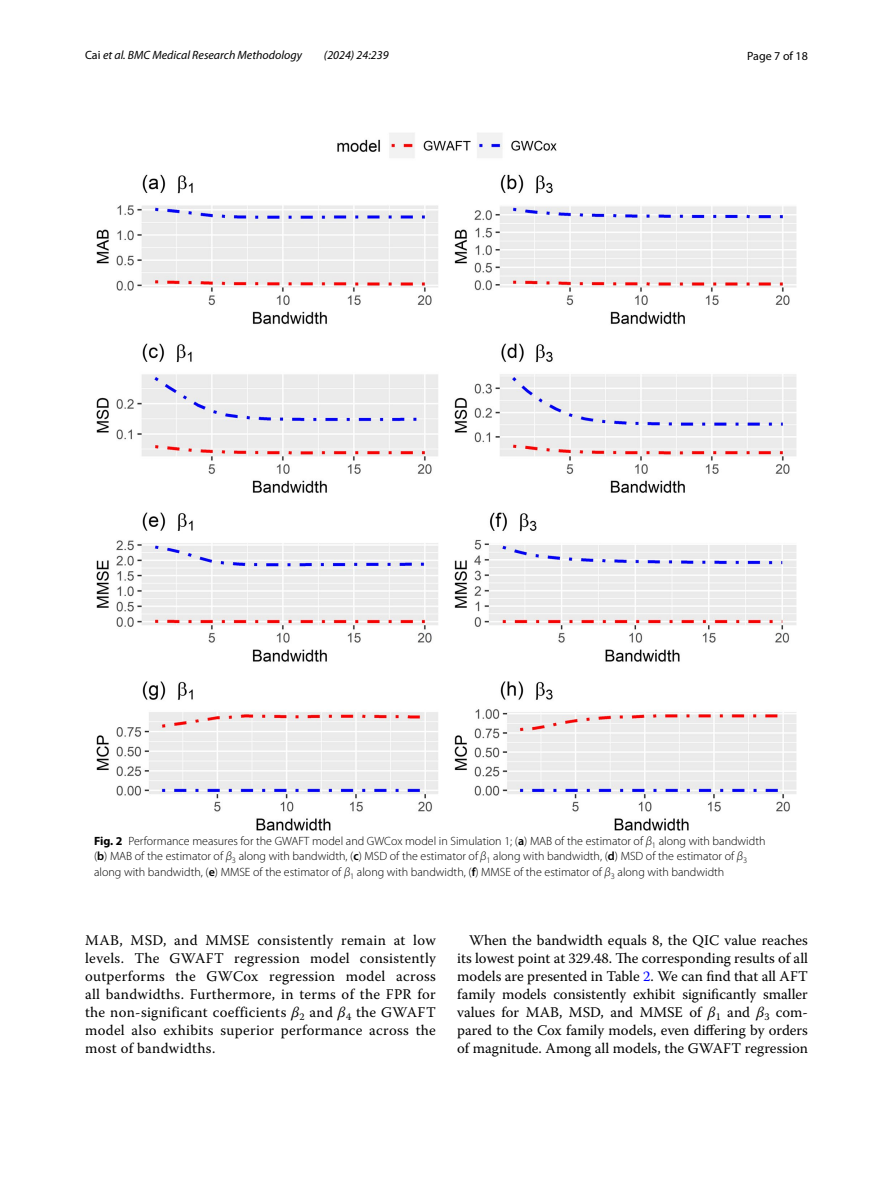
<style>
.page{position:relative;width:893px;height:1187px;background:#fff}
.page>*{position:absolute;margin:0;border:0;box-sizing:border-box;transform-origin:0 0}
.t1{font:14.7px/18px "Warnock Pro Regular 3";letter-spacing:.015em;color:#000;text-align:justify}
.t2{font:300 12px/15px "Myriad Pro";color:#000}
.t3{font:italic 12px "Myriad Pro";color:#000}
.t4{font:12px "Myriad Pro";color:#000}
.s1{font-style:normal}
.s2{font-weight:700}
.s3{font-weight:600}
.s4{font-style:italic}
.s5{font-family:"Warnock Pro It 2"}
.s6{color:#00f}
</style>
<div class="page">
<img style="left:96px;top:133px;width:701px;height:697px">
<p class="t3" style="left:85px;top:48px;width:219px"><span class="s1">Cai</span> et al. BMC Medical Research Methodology</p>
<p class="t3" style="left:324px;top:48px;width:66px">(2024) 24:239</p>
<p class="t4" style="left:747px;top:48px;width:62px">Page 7 of 18</p>
<p class="t2" style="left:94px;top:834px;width:673px"><span class="s2">Fig. 2</span> Performance measures for the GWAFT model and GWCox model in Simulation 1; (<span class="s3">a</span>) MAB of the estimator of <span class="s4">β</span><sub>1</sub> along with bandwidth (<span class="s3">b</span>) MAB of the estimator of <span class="s4">β</span><sub>3</sub> along with bandwidth, (<span class="s3">c</span>) MSD of the estimator of <span class="s4">β</span><sub>1</sub> along with bandwidth, (<span class="s3">d</span>) MSD of the estimator of <span class="s4">β</span><sub>3 </sub>along with bandwidth, (<span class="s3">e</span>) MMSE of the estimator of <span class="s4">β</span><sub>1</sub> along with bandwidth, (<span class="s3">f</span>) MMSE of the estimator of <span class="s4">β</span><sub>3</sub> along with bandwidth</p>
<p class="t1" style="left:85px;top:930px;width:352px">MAB, MSD, and MMSE consistently remain at low levels. The GWAFT regression model consistently outperforms the GWCox regression model across all bandwidths. Furthermore, in terms of the FPR for the non-significant coefficients <span class="s5">β</span><sub>2</sub> and <span class="s5">β</span><sub>4</sub> the GWAFT model also exhibits superior performance across the most of bandwidths.</p>
<p class="t1" style="left:457px;top:930px;width:352px;text-indent:12px">When the bandwidth equals 8, the QIC value reaches its lowest point at 329.48. The corresponding results of all models are presented in Table <span class="s6">2</span>. We can find that all AFT family models consistently exhibit significantly smaller values for MAB, MSD, and MMSE of <span class="s5">β</span><sub>1</sub> and <span class="s5">β</span><sub>3</sub> com&shy;pared to the Cox family models, even differing by orders of magnitude. Among all models, the GWAFT regression</p>
</div>
